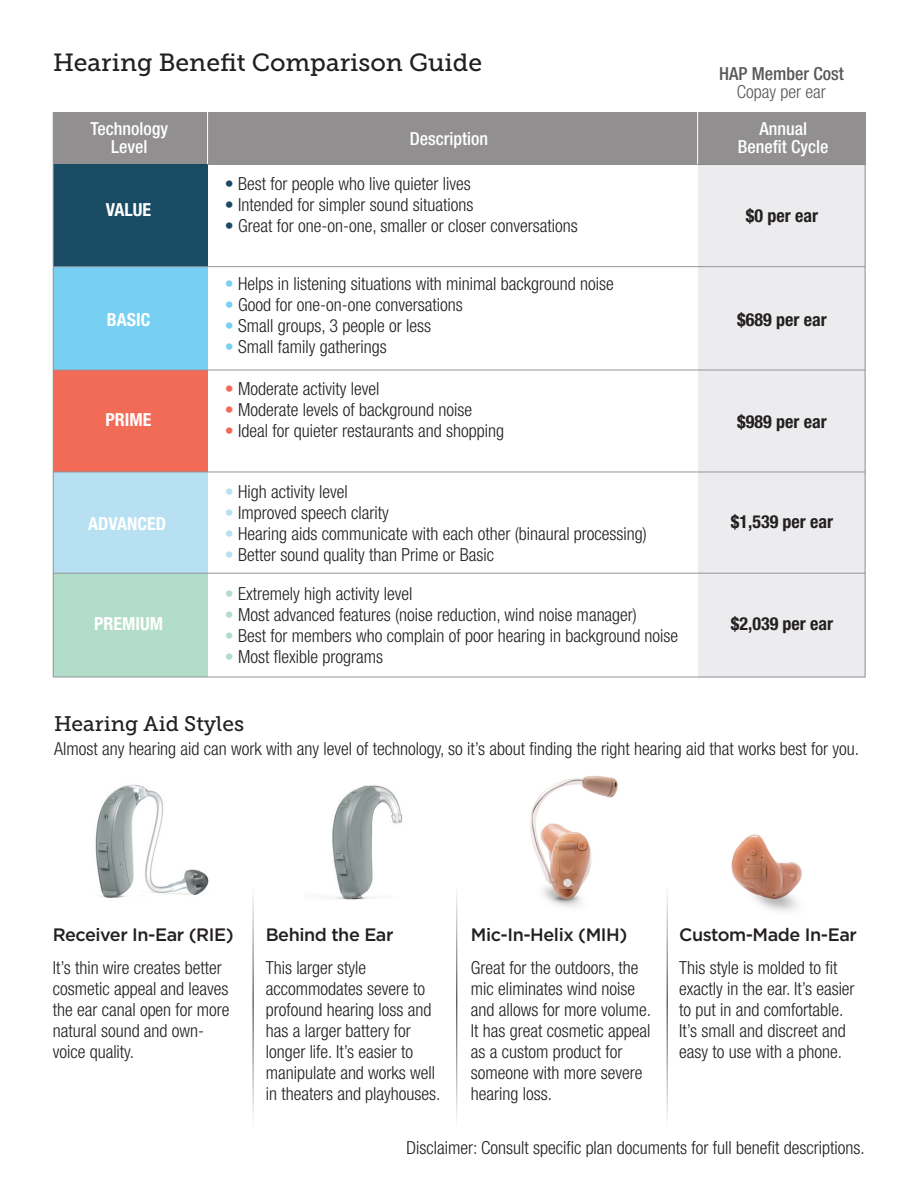
<style>
.page{position:relative;width:918px;height:1188px;background:#fff}
.page>*{position:absolute;margin:0;border:0;box-sizing:border-box;transform-origin:0 0}
.t1{font:24.75px "Museo Slab 500";color:#231f20}
.t2{font:21px "Museo Slab 500";color:#231f20}
.t3{font:300 condensed 18px/21px "Helvetica Neue LT Std";color:#231f20}
.t4{font:500 18px "Gotham";letter-spacing:-.025em;color:#231f20}
.t5{font:700 condensed 18px "Helvetica Neue LT Std";color:#231f20}
.t6{font:500 condensed 18px "Helvetica Neue LT Std";color:#fff}
.t7{font:700 condensed 18px "Helvetica Neue LT Std";color:#fff}
.t8{font:500 condensed 18px "Helvetica Neue LT Std";color:#57585a}
.t9{font:300 condensed 18px "Helvetica Neue LT Std";color:#57585a}
.s1{color:#194b64}
.s2{color:#77cff1}
.s3{color:#f26b57}
.s4{color:#b7e1f2}
.s5{color:#b2ddca}
</style>
<div class="page">
<img style="left:731px;top:834px;width:71px;height:78px">
<img style="left:530px;top:775px;width:88px;height:132px">
<img style="left:95px;top:785px;width:114px;height:113px">
<img style="left:332px;top:785px;width:71px;height:115px">
<div style="left:698px;top:164px;width:167px;height:513px;background:#ececee"></div>
<div style="left:53px;top:112px;width:812px;height:52px;background:#918f8f"></div>
<div style="left:53px;top:164px;width:154px;height:102px;background:#194b64"></div>
<div style="left:53px;top:267px;width:154px;height:103px;background:#77cff1"></div>
<div style="left:53px;top:370px;width:154px;height:102px;background:#f26b57"></div>
<div style="left:53px;top:472px;width:154px;height:102px;background:#b7e1f2"></div>
<div style="left:53px;top:573px;width:154px;height:104px;background:#b2ddca"></div>
<hr style="left:53px;top:677px;width:812px;height:1px;background:#939598">
<hr style="left:53px;top:112px;width:1px;height:565px;background:#939598">
<hr style="left:865px;top:112px;width:1px;height:565px;background:#939598">
<hr style="left:207px;top:112px;width:1px;height:52px;background:#fff">
<hr style="left:697px;top:112px;width:1px;height:52px;background:#fff">
<hr style="left:53px;top:266px;width:812px;height:1px;background:#939598">
<hr style="left:53px;top:370px;width:812px;height:1px;background:#939598">
<hr style="left:53px;top:472px;width:812px;height:1px;background:#939598">
<hr style="left:53px;top:573px;width:812px;height:1px;background:#939598">
<hr style="left:253px;top:873px;width:1px;height:263px;background:#231f20">
<hr style="left:456px;top:873px;width:1px;height:263px;background:#231f20">
<hr style="left:667px;top:873px;width:1px;height:263px;background:#231f20">
<p class="t1" style="left:53px;top:49px;width:430px">Hearing Benefit Comparison Guide</p>
<p class="t8" style="left:719px;top:62px;width:126px">HAP Member Cost</p>
<p class="t9" style="left:737px;top:82px;width:90px">Copay per ear</p>
<p class="t6" style="left:91px;top:118px;width:79px">Technology</p>
<p class="t6" style="left:759px;top:118px;width:49px">Annual</p>
<p class="t6" style="left:111px;top:136px;width:38px">Level</p>
<p class="t6" style="left:738px;top:136px;width:92px">Benefit Cycle</p>
<p class="t6" style="left:410px;top:128px;width:80px">Description</p>
<p class="t7" style="left:106px;top:199px;width:47px">VALUE</p>
<p class="t3" style="left:225px;top:173px;width:247px"><span class="s1">•</span> Best for people who live quieter lives</p>
<p class="t3" style="left:225px;top:194px;width:250px"><span class="s1">•</span> Intended for simpler sound situations</p>
<p class="t3" style="left:225px;top:215px;width:354px"><span class="s1">•</span> Great for one-on-one, smaller or closer conversations</p>
<p class="t5" style="left:746px;top:205px;width:74px">$0 per ear</p>
<p class="t7" style="left:107px;top:309px;width:45px">BASIC</p>
<p class="t3" style="left:225px;top:273px;width:390px"><span class="s2">•</span> Helps in listening situations with minimal background noise</p>
<p class="t3" style="left:225px;top:294px;width:239px"><span class="s2">•</span> Good for one-on-one conversations</p>
<p class="t3" style="left:225px;top:315px;width:208px"><span class="s2">•</span> Small groups, 3 people or less</p>
<p class="t3" style="left:225px;top:336px;width:163px"><span class="s2">•</span> Small family gatherings</p>
<p class="t5" style="left:737px;top:309px;width:91px">$689 per ear</p>
<p class="t7" style="left:106px;top:408px;width:47px">PRIME</p>
<p class="t3" style="left:225px;top:378px;width:156px"><span class="s3">•</span> Moderate activity level</p>
<p class="t3" style="left:225px;top:399px;width:249px"><span class="s3">•</span> Moderate levels of background noise</p>
<p class="t3" style="left:225px;top:420px;width:281px"><span class="s3">•</span> Ideal for quieter restaurants and shopping</p>
<p class="t5" style="left:737px;top:410px;width:91px">$989 per ear</p>
<p class="t7" style="left:88px;top:513px;width:80px">ADVANCED</p>
<p class="t7" style="left:94px;top:612px;width:70px">PREMIUM</p>
<p class="t3" style="left:225px;top:481px;width:124px"><span class="s4">•</span> High activity level</p>
<p class="t3" style="left:225px;top:502px;width:165px"><span class="s4">•</span> Improved speech clarity</p>
<p class="t3" style="left:225px;top:523px;width:424px"><span class="s4">•</span> Hearing aids communicate with each other (binaural processing)</p>
<p class="t3" style="left:225px;top:544px;width:271px"><span class="s4">•</span> Better sound quality than Prime or Basic</p>
<p class="t3" style="left:225px;top:583px;width:189px"><span class="s5">•</span> Extremely high activity level</p>
<p class="t3" style="left:225px;top:604px;width:414px"><span class="s5">•</span> Most advanced features (noise reduction, wind noise manager)</p>
<p class="t3" style="left:225px;top:625px;width:455px"><span class="s5">•</span> Best for members who complain of poor hearing in background noise</p>
<p class="t3" style="left:225px;top:646px;width:160px"><span class="s5">•</span> Most flexible programs</p>
<p class="t5" style="left:731px;top:511px;width:104px">$1,539 per ear</p>
<p class="t5" style="left:731px;top:613px;width:104px">$2,039 per ear</p>
<p class="t2" style="left:54px;top:712px;width:192px">Hearing Aid Styles</p>
<p class="t3" style="left:54px;top:738px;width:807px">Almost any hearing aid can work with any level of technology, so it’s about finding the right hearing aid that works best for you.</p>
<p class="t4" style="left:53px;top:923px;width:182px">Receiver In-Ear (RIE)</p>
<p class="t3" style="left:53px;top:957px;width:178px">It’s thin wire creates better cosmetic appeal and leaves the ear canal open for more natural sound and own&shy;voice quality.</p>
<p class="t4" style="left:266px;top:923px;width:129px">Behind the Ear</p>
<p class="t3" style="left:266px;top:957px;width:176px">This larger style accommodates severe to profound hearing loss and has a larger battery for longer life. It’s easier to manipulate and works well in theaters and playhouses.</p>
<p class="t4" style="left:471px;top:923px;width:158px">Mic-In-Helix (MIH)</p>
<p class="t3" style="left:471px;top:957px;width:182px">Great for the outdoors, the mic eliminates wind noise and allows for more volume.<br>It has great cosmetic appeal as a custom product for someone with more severe hearing loss.</p>
<p class="t4" style="left:679px;top:923px;width:179px">Custom-Made In-Ear</p>
<p class="t3" style="left:679px;top:957px;width:177px">This style is molded to fit exactly in the ear. It’s easier to put in and comfortable.<br>It’s small and discreet and easy to use with a phone.</p>
<p class="t3" style="left:407px;top:1137px;width:460px">Disclaimer: Consult specific plan documents for full benefit descriptions.</p>
</div>
